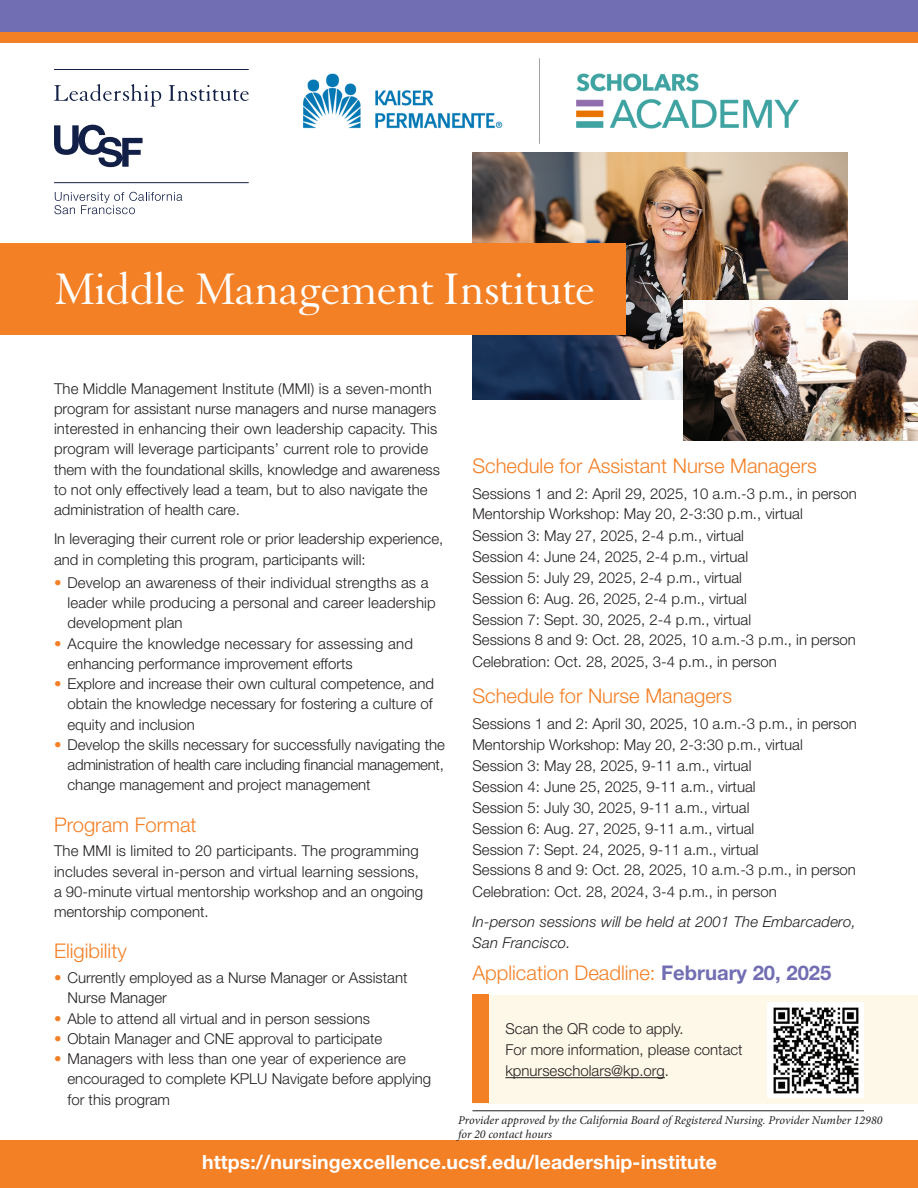
<style>
.page{position:relative;width:918px;height:1188px;background:#fff}
.page>*{position:absolute;margin:0;border:0;box-sizing:border-box;transform-origin:0 0}
.Headline{font:48px "Granjon LT Std";letter-spacing:-.015em;color:#fff}
.Subhead{font:300 20.25px "Helvetica Neue LT Std";color:#f48026}
.Body_Text{font:700 19.5px "Helvetica Neue LT Std";letter-spacing:.005em;color:#fff}
.Bullet_Text{font:300 15px/20.2px "Helvetica Neue LT Std";color:#231f20}
.Subhead-2{font:300 15px/20.9px "Helvetica Neue LT Std";color:#231f20}
.Body_Text-2{font:300 15px/20.2px "Helvetica Neue LT Std";color:#231f20}
.Subhead-3{font:italic 300 15px/30px "Helvetica Neue LT Std";letter-spacing:.01em;color:#231f20}
.Body_Text-3{font:italic 12px/14.4px "Minion Pro";color:#231f20}
.s1{color:#f48026}
.s2{font-family:"Helvetica Neue"}
.s3{font-style:normal}
.s4{font-weight:700;color:#716eb3}
</style>
<div class="page">
<img style="left:472px;top:152px;width:376px;height:248px">
<div style="left:0;top:0;width:918px;height:32px;background:#716eb3"></div>
<hr style="left:54px;top:182px;width:195px;height:1px;background:#121f46">
<hr style="left:54px;top:69px;width:195px;height:1px;background:#121f46">
<svg style="left:54px;top:192px;width:128px;height:22px"></svg>
<svg style="left:54px;top:84px;width:107px;height:23px"></svg>
<svg style="left:169px;top:85px;width:80px;height:16px"></svg>
<svg style="left:54px;top:125px;width:89px;height:42px"></svg>
<div style="left:0;top:32px;width:918px;height:11px;background:#f48026"></div>
<img style="left:304px;top:58px;width:494px;height:85px">
<div style="left:0;top:243px;width:625px;height:92px;background:#f48026"></div>
<img style="left:684px;top:301px;width:234px;height:139px">
<div style="left:0;top:1140px;width:918px;height:48px;background:#f48026"></div>
<div style="left:472px;top:995px;width:446px;height:109px;background:#fef8e8"></div>
<div style="left:472px;top:994px;width:17px;height:108px;background:#f48026"></div>
<hr style="left:472px;top:1110px;width:392px;height:1px;background:#231f20">
<hr style="left:505px;top:1077px;width:160px;height:1px;background:#231f20">
<div style="left:768px;top:1002px;width:96px;height:95px;background:#fff"></div>
<img style="left:773px;top:1007px;width:86px;height:87px">
<p class="Headline" style="left:54px;top:263px;width:543px">Middle Management Institute</p>
<p class="Body_Text-2" style="left:54px;top:378px;width:387px">The Middle Management Institute (MMI) is a seven-month program for assistant nurse managers and nurse managers interested in enhancing their own leadership capacity. This program will leverage participants’ current role to provide them with the foundational skills, knowledge and awareness to not only effectively lead a team, but to also navigate the administration of health care.</p>
<p class="Body_Text-2" style="left:54px;top:528px;width:391px">In leveraging their current role or prior leadership experience, and in completing this program, participants will:</p>
<p class="Bullet_Text" style="left:68px;top:572px;width:370px;text-indent:-14px"><span class="s1">•</span> Develop an awareness of their individual strengths as a leader while producing a personal and career leadership development plan</p>
<p class="Bullet_Text" style="left:68px;top:633px;width:347px;text-indent:-14px"><span class="s1">•</span> Acquire the knowledge necessary for assessing and enhancing performance improvement efforts</p>
<p class="Bullet_Text" style="left:68px;top:673px;width:368px;text-align:justify;text-indent:-14px"><span class="s1">•</span> Explore and increase their own cultural competence, and obtain the knowledge necessary for fostering a culture of equity and inclusion</p>
<p class="Bullet_Text" style="left:68px;top:734px;width:379px;text-align:justify;text-indent:-14px"><span class="s1">•</span> Develop the skills necessary for successfully navigating the administration of health care including financial management, change management and project management</p>
<p class="Subhead" style="left:54px;top:812px;width:144px">Program Format</p>
<p class="Body_Text-2" style="left:54px;top:840px;width:371px">The MMI is limited to 20 participants. The programming includes several in-person and virtual learning sessions, a 90-minute virtual mentorship workshop and an ongoing mentorship component.</p>
<p class="Subhead" style="left:54px;top:939px;width:74px">Eligibility</p>
<p class="Bullet_Text" style="left:68px;top:967px;width:342px;text-indent:-14px"><span class="s1">•</span> Currently employed as a Nurse Manager or Assistant<br>Nurse Manager</p>
<p class="Bullet_Text" style="left:54px;top:1008px;width:318px"><span class="s1">•</span> Able to attend all virtual and in person sessions</p>
<p class="Bullet_Text" style="left:54px;top:1028px;width:330px"><span class="s1">•</span> Obtain Manager and CNE approval to participate</p>
<p class="Bullet_Text" style="left:68px;top:1048px;width:365px;text-indent:-14px"><span class="s1">•</span> Managers with less than one year of experience are encouraged to complete KPLU Navigate before applying for this program</p>
<p class="Subhead" style="left:472px;top:454px;width:346px">Schedule for Assistant Nurse Managers</p>
<p class="Subhead-2" style="left:472px;top:483px;width:386px">Sessions 1 and 2: April 29, 2025, 10 a.m.-3 p.m., in person Mentorship Workshop: May <span class="s2">20</span>, 2-3:30 p.m., virtual Session 3: May 27, 2025, 2-4 p.m., virtual<br>Session 4: June 24, 2025, 2-4 p.m., virtual<br>Session 5: July 29, 2025, 2-4 p.m., virtual<br>Session 6: Aug. 26, 2025, 2-4 p.m., virtual<br>Session 7: Sept. 30, 2025, 2-4 p.m., virtual<br>Sessions 8 and 9: Oct. 28, 2025, 10 a.m.-3 p.m., in person</p>
<p class="Subhead-2" style="left:472px;top:651px;width:306px">Celebration: Oct. 28, 2025, 3-4 p.m., in person</p>
<p class="Subhead" style="left:472px;top:684px;width:261px">Schedule for Nurse Managers</p>
<p class="Subhead-2" style="left:472px;top:713px;width:386px">Sessions 1 and 2: April 30, 2025, 10 a.m.-3 p.m., in person Mentorship Workshop: May <span class="s2">20</span>, 2-3:30 p.m., virtual Session 3: May 28, 2025, 9-11 a.m., virtual<br>Session 4: June 25, 2025, 9-11 a.m., virtual<br>Session 5: July 30, 2025, 9-11 a.m., virtual<br>Session 6: Aug. 27, 2025, 9-11 a.m., virtual<br>Session 7: Sept. 24, 2025, 9-11 a.m., virtual<br>Sessions 8 and 9: Oct. 28, 2025, 10 a.m.-3 p.m., in person</p>
<p class="Subhead-3" style="left:472px;top:876px;width:385px"><span class="s3">Celebration: Oct. 28, 2024, 3-4 p.m., in person<br></span>In-person sessions will be held at 2001 The Embarcadero,</p>
<p class="Subhead-3" style="left:472px;top:927px;width:100px">San Francisco.</p>
<p class="Subhead" style="left:472px;top:960px;width:361px">Application Deadline: <span class="s4">February 20, 2025</span></p>
<p class="Body_Text-2" style="left:505px;top:1018px;width:239px;line-height:21px">Scan the QR code to apply.<br>For more information, please contact kpnursescholars@kp.org.</p>
<p class="Body_Text-3" style="left:458px;top:1113px;width:426px">Provider approved by the California Board of Registered Nursing. Provider Number 12980 for 20 contact hours</p>
<p class="Body_Text" style="left:202px;top:1150px;width:516px">https://nursingexcellence.ucsf.edu/leadership-institute</p>
</div>
